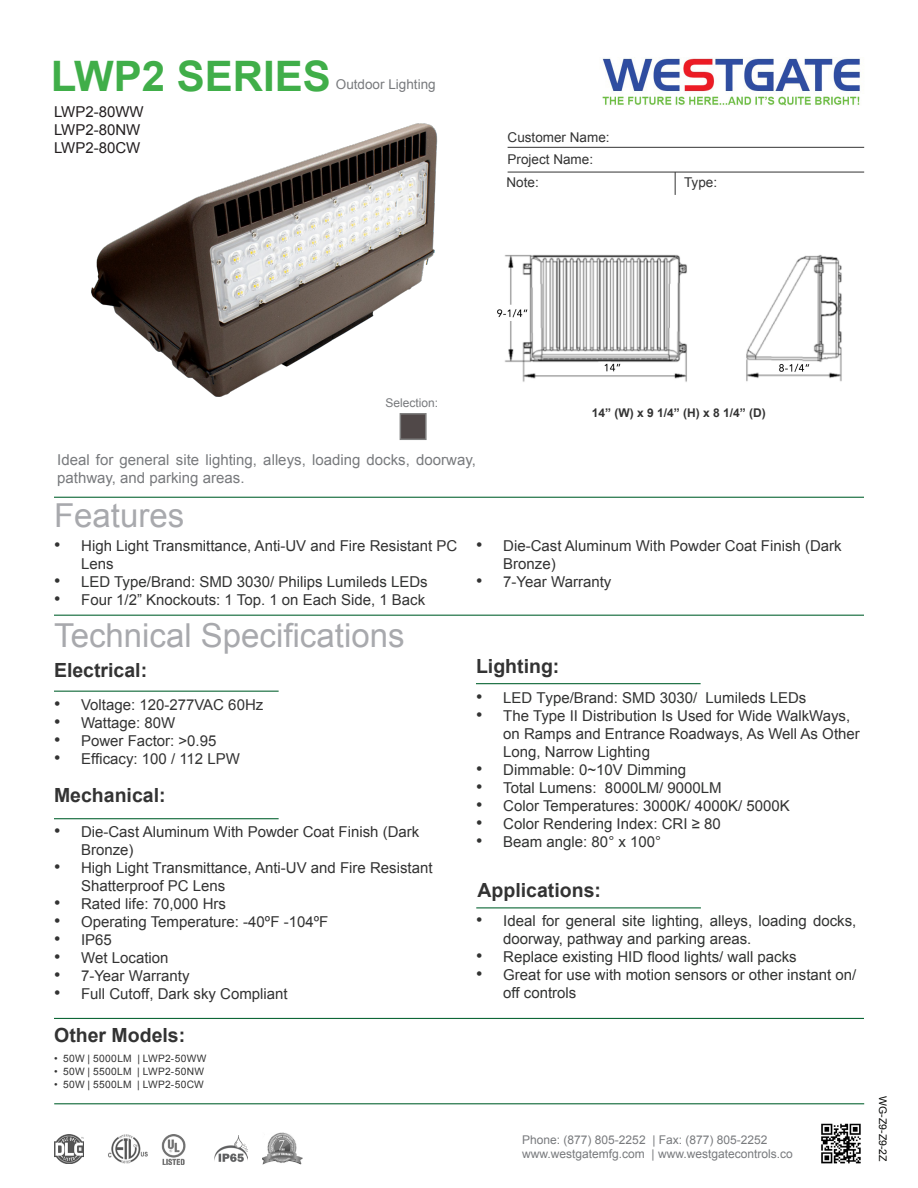
<style>
.page{position:relative;width:918px;height:1188px;background:#fff}
.page>*{position:absolute;margin:0;border:0;box-sizing:border-box;transform-origin:0 0}
.t1{font:700 42px "Arial";color:#40ae49}
.t2{font:33px "Arial";color:#a8a9ad}
.t3{font:700 19.5px "Arial";color:#333}
.t4{font:15px/18px "Arial";color:#333}
.t5{font:15px/18px "Arial";color:#323332}
.t6{font:15px/18px "Arial";color:#787a7d}
.t7{font:15px "Arial";color:#231f20}
.t8{font:13.5px "Arial";color:#333}
.t9{font:13.5px "Arial";color:#787a7d}
.t10{font:12px "Arial";color:#787a7d}
.t11{font:700 12px "Arial";color:#333}
.t12{font:10.5px "Arial";color:#040503}
.t13{font:10.2px "Arial";letter-spacing:.03em;color:#333}
.s1{font-size:18px}
</style>
<div class="page">
<img style="left:91px;top:123px;width:347px;height:273px">
<hr style="left:54px;top:497px;width:810px;height:1px;background:#0d6736">
<hr style="left:508px;top:147px;width:356px;height:1px;background:#333">
<svg style="left:675px;top:173px;width:1px;height:22px"></svg>
<hr style="left:508px;top:172px;width:356px;height:1px;background:#333">
<hr style="left:54px;top:615px;width:810px;height:1px;background:#0d6736">
<hr style="left:54px;top:691px;width:225px;height:1px;background:#0d6736">
<hr style="left:476px;top:683px;width:225px;height:1px;background:#0d6736">
<hr style="left:54px;top:818px;width:225px;height:1px;background:#0d6736">
<img style="left:602px;top:58px;width:258px;height:48px">
<hr style="left:476px;top:907px;width:225px;height:1px;background:#0d6736">
<hr style="left:54px;top:1103px;width:810px;height:1px;background:#0d6736">
<hr style="left:54px;top:1018px;width:810px;height:1px;background:#0d6736">
<img style="left:821px;top:1123px;width:40px;height:41px">
<div style="left:400px;top:413px;width:27px;height:27px;background:#504848;border:2px solid #7f7f7f"></div>
<img style="left:161px;top:1134px;width:25px;height:30px">
<img style="left:54px;top:1134px;width:29px;height:29px">
<img style="left:108px;top:1134px;width:40px;height:30px">
<img style="left:262px;top:1132px;width:40px;height:33px">
<img style="left:215px;top:1135px;width:32px;height:27px">
<img style="left:497px;top:254px;width:345px;height:128px">
<p class="t1" style="left:51px;top:48px;width:282px">LWP2 SERIES</p>
<p class="t9" style="left:336px;top:75px;width:101px">Outdoor Lighting</p>
<p class="t7" style="left:54px;top:102px;width:91px">LWP2-80WW</p>
<p class="t7" style="left:54px;top:120px;width:88px">LWP2-80NW</p>
<p class="t7" style="left:54px;top:138px;width:88px">LWP2-80CW</p>
<p class="t8" style="left:508px;top:128px;width:104px">Customer Name:</p>
<p class="t8" style="left:508px;top:150px;width:87px">Project Name:</p>
<p class="t8" style="left:507px;top:173px;width:34px">Note:</p>
<p class="t8" style="left:684px;top:173px;width:35px">Type:</p>
<p class="t10" style="left:386px;top:395px;width:54px">Selection:</p>
<p class="t6" style="left:57px;top:450px;width:420px">Ideal for general site lighting, alleys, loading docks, doorway, pathway, and parking areas.</p>
<p class="t2" style="left:54px;top:494px;width:132px">Features</p>
<p class="t11" style="left:592px;top:405px;width:176px">14” (W) x 9 1/4” (H) x 8 1/4” (D)</p>
<p class="t4" style="left:81px;top:537px;width:377px;text-indent:-27px"><span class="s1">•</span> High Light Transmittance, Anti-UV and Fire Resistant PC<br>Lens</p>
<p class="t5" style="left:54px;top:573px;width:375px"><span class="s1">•</span> LED Type/Brand: SMD 3030/ Philips Lumileds LEDs</p>
<p class="t4" style="left:54px;top:591px;width:373px"><span class="s1">•</span> Four 1/2” Knockouts: 1 Top. 1 on Each Side, 1 Back</p>
<p class="t2" style="left:54px;top:613px;width:352px">Technical Specifications</p>
<p class="t3" style="left:54px;top:658px;width:95px">Electrical:</p>
<p class="t4" style="left:54px;top:696px;width:211px"><span class="s1">•</span> Voltage: 120-277VAC 60Hz</p>
<p class="t4" style="left:54px;top:714px;width:123px"><span class="s1">•</span> Wattage: 80W</p>
<p class="t4" style="left:54px;top:732px;width:164px"><span class="s1">•</span> Power Factor: &gt;0.95</p>
<p class="t4" style="left:54px;top:750px;width:187px"><span class="s1">•</span> Efficacy: 100 / 112 LPW</p>
<p class="t3" style="left:54px;top:782px;width:113px">Mechanical:</p>
<p class="t4" style="left:81px;top:823px;width:340px;text-indent:-27px"><span class="s1">•</span> Die-Cast Aluminum With Powder Coat Finish (Dark<br>Bronze)</p>
<p class="t4" style="left:81px;top:859px;width:353px;text-indent:-27px"><span class="s1">•</span> High Light Transmittance, Anti-UV and Fire Resistant<br>Shatterproof PC Lens</p>
<p class="t4" style="left:54px;top:895px;width:174px"><span class="s1">•</span> Rated life: 70,000 Hrs</p>
<p class="t4" style="left:54px;top:913px;width:276px"><span class="s1">•</span> Operating Temperature: -40ºF -104ºF</p>
<p class="t4" style="left:54px;top:931px;width:59px"><span class="s1">•</span> IP65</p>
<p class="t4" style="left:54px;top:949px;width:116px"><span class="s1">•</span> Wet Location</p>
<p class="t4" style="left:54px;top:967px;width:137px"><span class="s1">•</span> 7-Year Warranty</p>
<p class="t4" style="left:54px;top:985px;width:235px"><span class="s1">•</span> Full Cutoff, Dark sky Compliant</p>
<p class="t3" style="left:54px;top:1022px;width:133px">Other Models:</p>
<p class="t13" style="left:54px;top:1052px;width:154px">• 50W | 5000LM | LWP2-50WW</p>
<p class="t13" style="left:54px;top:1065px;width:152px">• 50W | 5500LM | LWP2-50NW</p>
<p class="t13" style="left:54px;top:1077px;width:151px">• 50W | 5500LM | LWP2-50CW</p>
<p class="t4" style="left:503px;top:537px;width:340px;text-indent:-27px"><span class="s1">•</span> Die-Cast Aluminum With Powder Coat Finish (Dark<br>Bronze)</p>
<p class="t4" style="left:476px;top:573px;width:137px"><span class="s1">•</span> 7-Year Warranty</p>
<p class="t3" style="left:476px;top:653px;width:85px">Lighting:</p>
<p class="t5" style="left:476px;top:689px;width:332px"><span class="s1">•</span> LED Type/Brand: SMD 3030/ Lumileds LEDs</p>
<p class="t4" style="left:503px;top:707px;width:358px;text-indent:-27px"><span class="s1">•</span> The Type II Distribution Is Used for Wide WalkWays, on Ramps and Entrance Roadways, As Well As Other<br>Long, Narrow Lighting</p>
<p class="t5" style="left:476px;top:761px;width:211px"><span class="s1">•</span> Dimmable: 0~10V Dimming</p>
<p class="t5" style="left:476px;top:779px;width:247px"><span class="s1">•</span> Total Lumens: 8000LM/ 9000LM</p>
<p class="t5" style="left:476px;top:797px;width:315px"><span class="s1">•</span> Color Temperatures: 3000K/ 4000K/ 5000K</p>
<p class="t5" style="left:476px;top:815px;width:246px"><span class="s1">•</span> Color Rendering Index: CRI ≥ 80</p>
<p class="t5" style="left:476px;top:833px;width:186px"><span class="s1">•</span> Beam angle: 80° x 100°</p>
<p class="t3" style="left:478px;top:877px;width:125px">Applications:</p>
<p class="t5" style="left:503px;top:912px;width:355px;text-indent:-27px"><span class="s1">•</span> Ideal for general site lighting, alleys, loading docks, doorway, pathway and parking areas.</p>
<p class="t5" style="left:476px;top:948px;width:322px"><span class="s1">•</span> Replace existing HID flood lights/ wall packs</p>
<p class="t5" style="left:503px;top:966px;width:355px;text-indent:-27px"><span class="s1">•</span> Great for use with motion sensors or other instant on/ off controls</p>
<p class="t10" style="left:522px;top:1132px;width:247px">Phone: (877) 805-2252 | Fax: (877) 805-2252</p>
<p class="t10" style="left:522px;top:1146px;width:272px">www.westgatemfg.com | www.westgatecontrols.co</p>
<p class="t12" style="left:890px;top:1096px;width:67px;rotate:90deg">WG-Z9-Z9-2Z</p>
</div>
